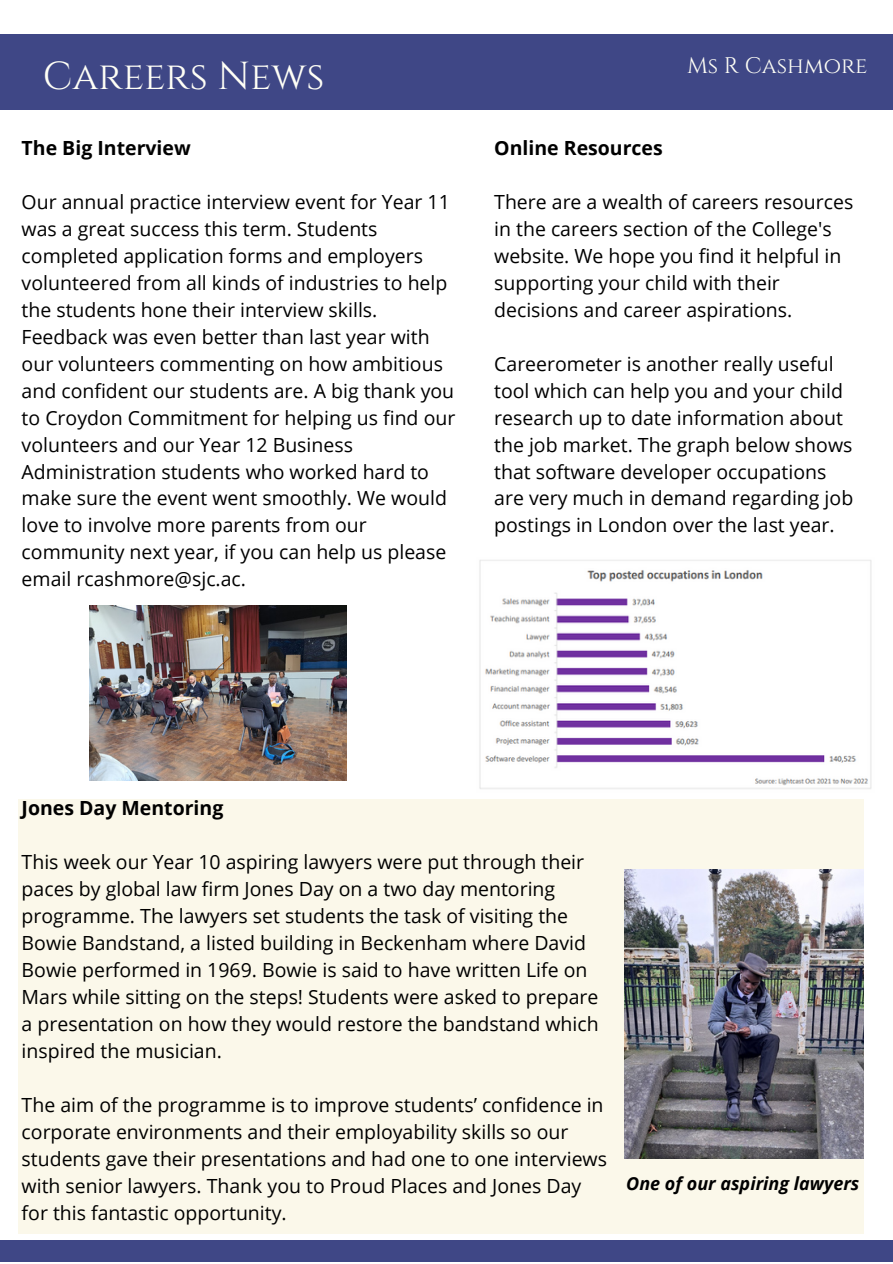
<style>
.page{position:relative;width:893px;height:1264px;background:#fff}
.page>*{position:absolute;margin:0;border:0;box-sizing:border-box;transform-origin:0 0}
.t1{font:39px "Cinzel";color:#fffff6}
.t2{font:22.5px "Cinzel";color:#fffff6}
.t3{font:19.5px/27px "Open Sans";color:#000}
.t4{font:700 19.5px "Open Sans";color:#000}
.t5{font:italic 700 18px "Open Sans";color:#000}
</style>
<div class="page">
<div style="left:0;top:1240px;width:892px;height:21px;background:#3f4786"></div>
<div style="left:0;top:34px;width:892px;height:75px;background:#3f4786"></div>
<div style="left:18px;top:799px;width:845px;height:434px;background:#fbf8ea"></div>
<img style="left:624px;top:869px;width:239px;height:289px">
<img style="left:89px;top:605px;width:258px;height:175px">
<img style="left:479px;top:560px;width:393px;height:229px">
<h1 class="t1" style="left:43px;top:51px;width:283px">Careers News</h1>
<p class="t4" style="left:22px;top:134px;width:170px">The Big Interview</p>
<p class="t3" style="left:22px;top:187px;width:435px">Our annual practice interview event for Year 11 was a great success this term. Students completed application forms and employers volunteered from all kinds of industries to help the students hone their interview skills.<br>Feedback was even better than last year with our volunteers commenting on how ambitious and confident our students are. A big thank you to Croydon Commitment for helping us find our volunteers and our Year 12 Business Administration students who worked hard to make sure the event went smoothly. We would love to involve more parents from our community next year, if you can help us please email rcashmore@sjc.ac.</p>
<p class="t2" style="left:687px;top:51px;width:182px">Ms R Cashmore</p>
<p class="t4" style="left:494px;top:134px;width:170px">Online Resources</p>
<p class="t3" style="left:494px;top:187px;width:360px">There are a wealth of careers resources in the careers section of the College's website. We hope you find it helpful in supporting your child with their decisions and career aspirations.</p>
<p class="t3" style="left:494px;top:349px;width:360px">Careerometer is another really useful tool which can help you and your child research up to date information about the job market. The graph below shows that software developer occupations are very much in demand regarding job postings in London over the last year.</p>
<p class="t4" style="left:22px;top:794px;width:203px">Jones Day Mentoring</p>
<p class="t3" style="left:22px;top:848px;width:578px">This week our Year 10 aspiring lawyers were put through their paces by global law firm Jones Day on a two day mentoring programme. The lawyers set students the task of visiting the Bowie Bandstand, a listed building in Beckenham where David Bowie performed in 1969. Bowie is said to have written Life on Mars while sitting on the steps! Students were asked to prepare a presentation on how they would restore the bandstand which inspired the musician.</p>
<p class="t3" style="left:22px;top:1091px;width:587px">The aim of the programme is to improve students’ confidence in corporate environments and their employability skills so our students gave their presentations and had one to one interviews with senior lawyers. Thank you to Proud Places and Jones Day for this fantastic opportunity.</p>
<p class="t5" style="left:626px;top:1170px;width:235px">One of our aspiring lawyers</p>
</div>
